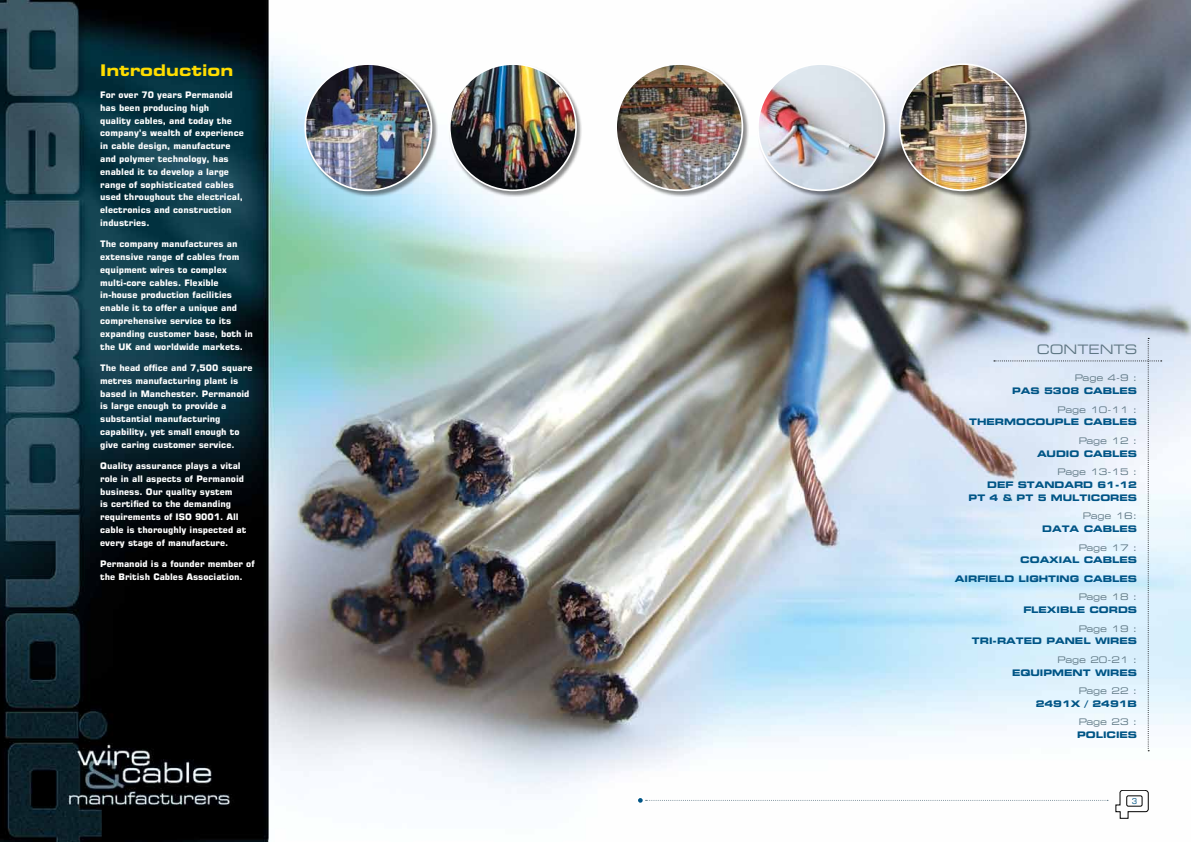
<style>
.page{position:relative;width:1191px;height:842px;background:#fff}
.page>*{position:absolute;margin:0;border:0;box-sizing:border-box;transform-origin:0 0}
.t1{font:700 expanded 16px "Square 721 BT";color:#fd0}
.t2{font:expanded 13px "Square 721 BT";color:#5d7683}
.t3{font:700 9px/12.8px "Square 721 BT";color:#fff}
.t4{font:700 expanded 9px/12.8px "Square 721 BT";color:#005586;text-align:right}
.t5{font:expanded 9px "Square 721 BT";color:#5d7683}
.t6{font:8px "Square 721 BT";color:#005586}
</style>
<div class="page">
<img style="left:0;top:0;width:1191px;height:842px">
<svg style="left:994px;top:338px;width:167px;height:413px"></svg>
<div style="left:304px;top:63px;width:134px;height:134px;background:#000;opacity:.45"></div>
<img style="left:305px;top:64px;width:126px;height:126px;border-radius:63px">
<div style="left:449px;top:63px;width:133px;height:134px;background:#000;opacity:.45"></div>
<img style="left:450px;top:64px;width:126px;height:126px;border-radius:63px">
<div style="left:615px;top:63px;width:134px;height:134px;background:#000;opacity:.45"></div>
<img style="left:616px;top:64px;width:126px;height:126px;border-radius:63px">
<div style="left:757px;top:63px;width:133px;height:134px;background:#000;opacity:.45"></div>
<img style="left:758px;top:64px;width:126px;height:126px;border-radius:63px">
<div style="left:898px;top:63px;width:134px;height:134px;background:#000;opacity:.45"></div>
<img style="left:899px;top:64px;width:127px;height:126px;border-radius:63px">
<svg style="left:1115px;top:790px;width:33px;height:28px"></svg>
<svg style="left:638px;top:798px;width:470px;height:5px"></svg>
<h1 class="t1" style="left:100px;top:60px;width:135px">INTRODUCTION</h1>
<p class="t3" style="left:100px;top:88px;width:145px">For over 70 years Permanoid has been producing high<br>quality cables, and today the company’s wealth of experience in cable design, manufacture and polymer technology, has enabled it to develop a large range of sophisticated cables used throughout the electrical, electronics and construction industries.</p>
<p class="t3" style="left:100px;top:238px;width:154px">The company manufactures an extensive range of cables from equipment wires to complex multi-core cables. Flexible in-house production facilities enable it to offer a unique and comprehensive service to its expanding customer base, both in the UK and worldwide markets.</p>
<p class="t3" style="left:100px;top:361px;width:154px">The head office and 7,500 square metres manufacturing plant is based in Manchester. Permanoid is large enough to provide a substantial manufacturing capability, yet small enough to give caring customer service.</p>
<p class="t3" style="left:100px;top:459px;width:148px">Quality assurance plays a vital role in all aspects of Permanoid business. Our quality system<br>is certified to the demanding requirements of ISO 9001. All cable is thoroughly inspected at every stage of manufacture.</p>
<p class="t3" style="left:100px;top:557px;width:156px">Permanoid is a founder member of the British Cables Association.</p>
<h2 class="t2" style="left:1036px;top:342px;width:102px">CONTENTS</h2>
<p class="t5" style="left:1074px;top:373px;width:64px">Page 4-9 :</p>
<p class="t4" style="left:1012px;top:384px;width:127px">PAS 5308 CABLES</p>
<p class="t5" style="left:1057px;top:404px;width:81px">Page 10-11 :</p>
<p class="t4" style="left:969px;top:416px;width:169px">THERMOCOUPLE CABLES</p>
<p class="t5" style="left:1078px;top:435px;width:60px">Page 12 :</p>
<p class="t4" style="left:1037px;top:447px;width:102px">AUDIO CABLES</p>
<p class="t5" style="left:1057px;top:466px;width:81px">Page 13-15 :</p>
<p class="t4" style="left:968px;top:478px;width:170px">DEF STANDARD 61-12<br>PT 4 &amp; PT 5 MULTICORES</p>
<p class="t5" style="left:1083px;top:511px;width:56px">Page 16:</p>
<p class="t4" style="left:1042px;top:522px;width:96px">DATA CABLES</p>
<p class="t5" style="left:1078px;top:542px;width:60px">Page 17 :</p>
<p class="t4" style="left:1020px;top:554px;width:47px">COAXIAL</p>
<p class="t4" style="left:955px;top:551px;width:184px;line-height:18.5px;text-align:left;text-indent:129px">CABLES<br>AIRFIELD LIGHTING CABLES</p>
<p class="t5" style="left:1078px;top:592px;width:60px">Page 18 :</p>
<p class="t4" style="left:1023px;top:603px;width:115px">FLEXIBLE CORDS</p>
<p class="t5" style="left:1078px;top:623px;width:60px">Page 19 :</p>
<p class="t4" style="left:972px;top:635px;width:167px">TRI-RATED PANEL WIRES</p>
<p class="t5" style="left:1057px;top:654px;width:81px">Page 20-21 :</p>
<p class="t4" style="left:1012px;top:666px;width:126px">EQUIPMENT WIRES</p>
<p class="t5" style="left:1078px;top:685px;width:60px">Page 22 :</p>
<p class="t4" style="left:1035px;top:697px;width:103px">2491X / 2491B</p>
<p class="t5" style="left:1078px;top:717px;width:60px">Page 23 :</p>
<p class="t4" style="left:1077px;top:728px;width:61px">POLICIES</p>
<p class="t6" style="left:1131px;top:796px;width:7px">3</p>
</div>
